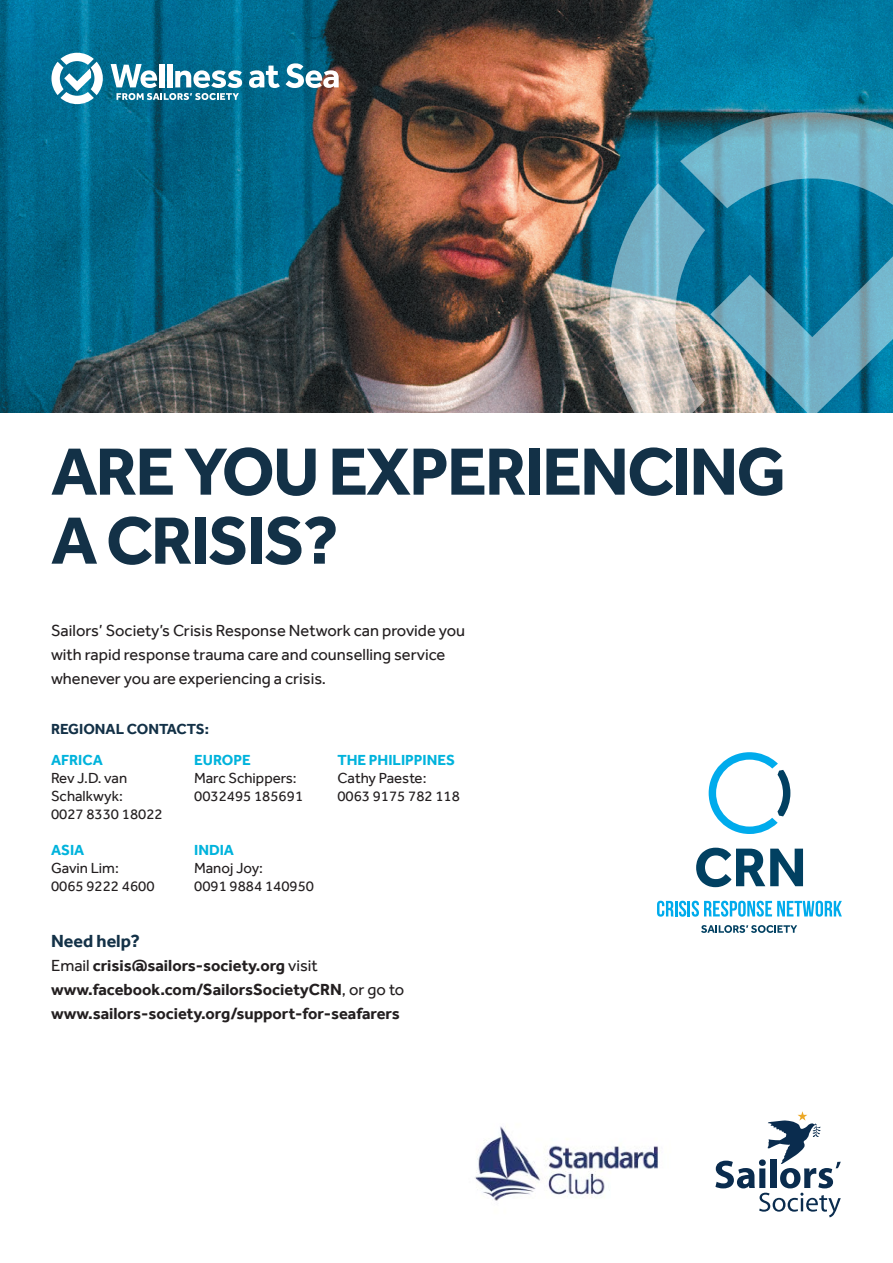
<style>
.page{position:relative;width:893px;height:1263px;background:#fff}
.page>*{position:absolute;margin:0;border:0;box-sizing:border-box;transform-origin:0 0}
.t1{font:700 69px/69px "Effra";letter-spacing:-.03em;color:#133147}
.t2{font:700 18px "Effra";color:#133147}
.t3{font:16.5px/24px "Effra";color:#231f20}
.t4{font:700 16.5px/24px "Effra";color:#231f20}
.t5{font:15px/18px "Effra";color:#231f20}
.t6{font:700 15px "Effra";color:#00b3dc}
.t7{font:700 15px "Effra";color:#133147}
.s1{font-weight:400}
</style>
<div class="page">
<img style="left:0;top:0;width:893px;height:412px">
<svg style="left:609px;top:112px;width:284px;height:300px;background:#5192a7"></svg>
<svg style="left:696px;top:848px;width:107px;height:39px"></svg>
<svg style="left:701px;top:925px;width:96px;height:8px"></svg>
<svg style="left:657px;top:901px;width:185px;height:16px"></svg>
<svg style="left:709px;top:752px;width:81px;height:82px"></svg>
<svg style="left:715px;top:1111px;width:126px;height:106px"></svg>
<svg style="left:249px;top:63px;width:90px;height:25px"></svg>
<svg style="left:51px;top:53px;width:52px;height:51px"></svg>
<svg style="left:111px;top:64px;width:131px;height:36px"></svg>
<img style="left:475px;top:1126px;width:183px;height:75px">
<h1 class="t1" style="left:51px;top:436px;width:737px">ARE YOU EXPERIENCING<br>A CRISIS?</h1>
<p class="t3" style="left:51px;top:618px;width:416px">Sailors’ Society’s Crisis Response Network can provide you with rapid response trauma care and counselling service whenever you are experiencing a crisis.</p>
<p class="t7" style="left:51px;top:720px;width:160px">REGIONAL CONTACTS:</p>
<p class="t6" style="left:51px;top:751px;width:53px">AFRICA</p>
<p class="t5" style="left:51px;top:769px;width:113px">Rev J.D. van<br>Schalkwyk:<br>0027 8330 18022</p>
<p class="t6" style="left:51px;top:841px;width:35px">ASIA</p>
<p class="t5" style="left:51px;top:859px;width:105px">Gavin Lim:<br>0065 9222 4600</p>
<p class="t6" style="left:194px;top:751px;width:58px">EUROPE</p>
<p class="t5" style="left:194px;top:769px;width:110px">Marc Schippers:<br>0032495 185691</p>
<p class="t6" style="left:194px;top:841px;width:41px">INDIA</p>
<p class="t5" style="left:194px;top:859px;width:121px">Manoj Joy:<br>0091 9884 140950</p>
<p class="t6" style="left:337px;top:751px;width:119px">THE PHILIPPINES</p>
<p class="t5" style="left:337px;top:769px;width:124px">Cathy Paeste:<br>0063 9175 782 118</p>
<p class="t2" style="left:51px;top:930px;width:90px">Need help?</p>
<p class="t4" style="left:51px;top:953px;width:355px"><span class="s1">Email</span> crisis@sailors-society.org <span class="s1">visit </span>www.facebook.com/SailorsSocietyCRN<span class="s1">, or go to </span>www.sailors-society.org/support-for-seafarers</p>
</div>
